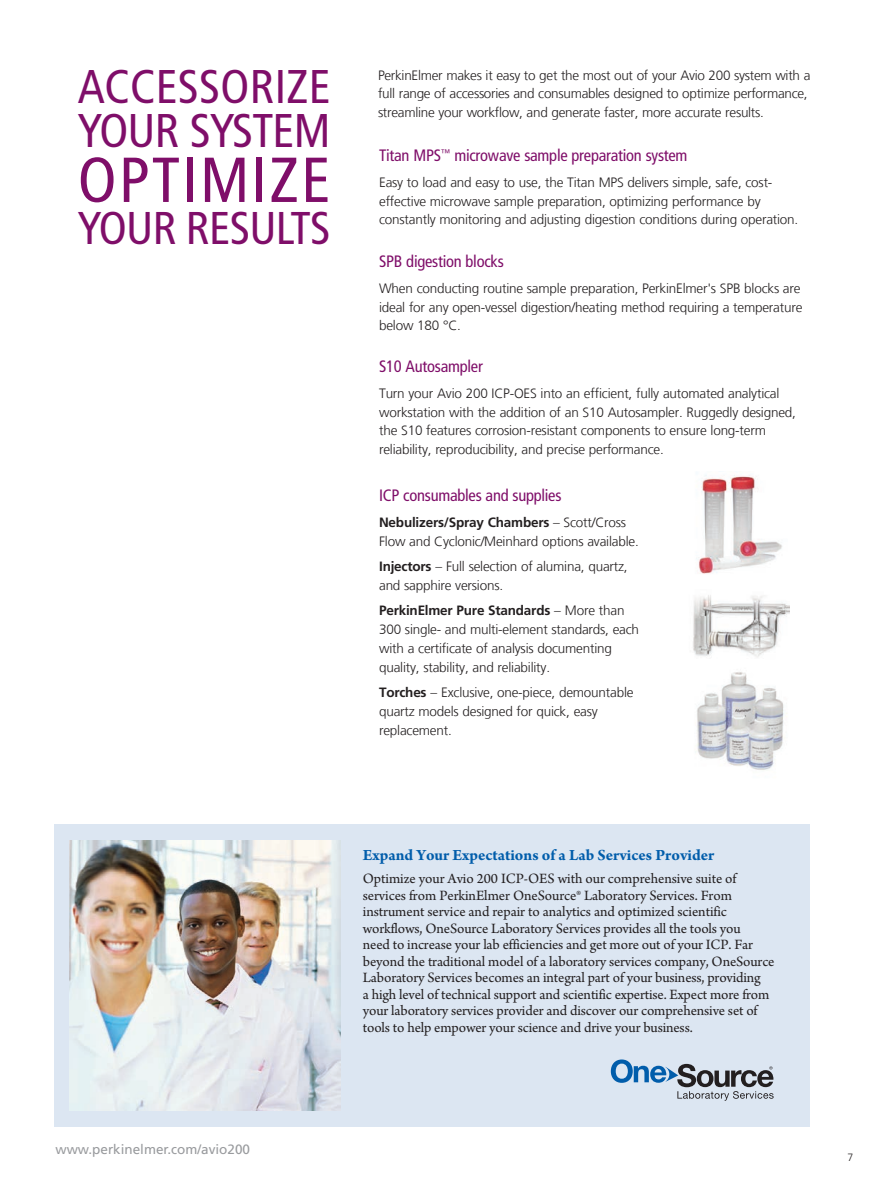
<style>
.page{position:relative;width:891px;height:1188px;background:#fff}
.page>*{position:absolute;margin:0;border:0;box-sizing:border-box;transform-origin:0 0}
.Product_Name{font:condensed 63.45px "Frutiger LT Com";letter-spacing:.035em;color:#7f0e69}
.Product_Name-2{font:condensed 47.25px/43.2px "Frutiger LT Com";color:#7f0e69}
.Product_Name-3{font:condensed 45.9px "Frutiger LT Com";letter-spacing:-.015em;color:#7f0e69}
.Copy_-_Paragraphs{font:condensed 16.5px "Frutiger LT Com";letter-spacing:-.015em;color:#7f0e69}
.Copy_-_Captions{font:700 16.5px "Arno Pro";color:#015dab}
.Copy_-_Captions-2{font:15px/16.5px "Arno Pro";letter-spacing:-.01em;color:#231f20}
.Copy_-_Paragraphs-2{font:300 13.5px/18.8px "Frutiger LT Com";letter-spacing:-.015em;color:#231f20}
.t1{font:13.5px "Frutiger LT Com";color:#999b9e}
.t2{font:300 10.5px "Frutiger LT Com";color:#231f20}
.s1{font-weight:700}
</style>
<div class="page">
<div style="left:54px;top:824px;width:756px;height:302px;background:#dce6f2"></div>
<svg style="left:611px;top:1060px;width:163px;height:41px"></svg>
<img style="left:697px;top:672px;width:90px;height:98px">
<img style="left:696px;top:475px;width:86px;height:99px">
<img style="left:693px;top:595px;width:97px;height:63px">
<img style="left:69px;top:840px;width:271px;height:270px">
<p class="Product_Name-2" style="left:78px;top:66px;width:254px">ACCESSORIZE<br>YOUR SYSTEM</p>
<p class="Product_Name" style="left:78px;top:143px;width:254px">OPTIMIZE</p>
<p class="Product_Name-3" style="left:78px;top:201px;width:254px">YOUR RESULTS</p>
<p class="Copy_-_Paragraphs-2" style="left:378px;top:66px;width:434px">PerkinElmer makes it easy to get the most out of your Avio 200 system with a full range of accessories and consumables designed to optimize performance, streamline your workflow, and generate faster, more accurate results.</p>
<p class="Copy_-_Paragraphs" style="left:379px;top:146px;width:310px">Titan MPS<sup>™</sup> microwave sample preparation system</p>
<p class="Copy_-_Paragraphs-2" style="left:379px;top:173px;width:421px">Easy to load and easy to use, the Titan MPS delivers simple, safe, cost&shy;effective microwave sample preparation, optimizing performance by constantly monitoring and adjusting digestion conditions during operation.</p>
<p class="Copy_-_Paragraphs" style="left:379px;top:252px;width:126px">SPB digestion blocks</p>
<p class="Copy_-_Paragraphs-2" style="left:379px;top:279px;width:425px">When conducting routine sample preparation, PerkinElmer's SPB blocks are ideal for any open-vessel digestion/heating method requiring a temperature below 180 °C.</p>
<p class="Copy_-_Paragraphs" style="left:379px;top:357px;width:105px">S10 Autosampler</p>
<p class="Copy_-_Paragraphs-2" style="left:379px;top:384px;width:418px">Turn your Avio 200 ICP-OES into an efficient, fully automated analytical workstation with the addition of an S10 Autosampler. Ruggedly designed, the S10 features corrosion-resistant components to ensure long-term reliability, reproducibility, and precise performance.</p>
<p class="Copy_-_Paragraphs" style="left:379px;top:486px;width:184px">ICP consumables and supplies</p>
<p class="Copy_-_Paragraphs-2" style="left:379px;top:513px;width:261px"><span class="s1">Nebulizers/Spray Chambers</span> – Scott/Cross<br>Flow and Cyclonic/Meinhard options available.</p>
<p class="Copy_-_Paragraphs-2" style="left:379px;top:557px;width:250px"><span class="s1">Injectors</span> – Full selection of alumina, quartz, and sapphire versions.</p>
<p class="Copy_-_Paragraphs-2" style="left:379px;top:601px;width:262px"><span class="s1">PerkinElmer Pure Standards</span> – More than 300 single- and multi-element standards, each with a certificate of analysis documenting quality, stability, and reliability.</p>
<p class="Copy_-_Paragraphs-2" style="left:379px;top:683px;width:256px"><span class="s1">Torches</span> – Exclusive, one-piece, demountable quartz models designed for quick, easy replacement.</p>
<p class="t1" style="left:56px;top:1142px;width:196px">www.perkinelmer.com/avio200</p>
<p class="Copy_-_Captions" style="left:363px;top:846px;width:353px">Expand Your Expectations of a Lab Services Provider</p>
<p class="Copy_-_Captions-2" style="left:363px;top:871px;width:413px">Optimize your Avio 200 ICP-OES with our comprehensive suite of services from PerkinElmer OneSource® Laboratory Services. From instrument service and repair to analytics and optimized scientific workflows, OneSource Laboratory Services provides all the tools you<br>need to increase your lab efficiencies and get more out of your ICP. Far beyond the traditional model of a laboratory services company, OneSource Laboratory Services becomes an integral part of your business, providing<br>a high level of technical support and scientific expertise. Expect more from your laboratory services provider and discover our comprehensive set of tools to help empower your science and drive your business.</p>
<p class="t2" style="left:848px;top:1151px;width:7px">7</p>
</div>
